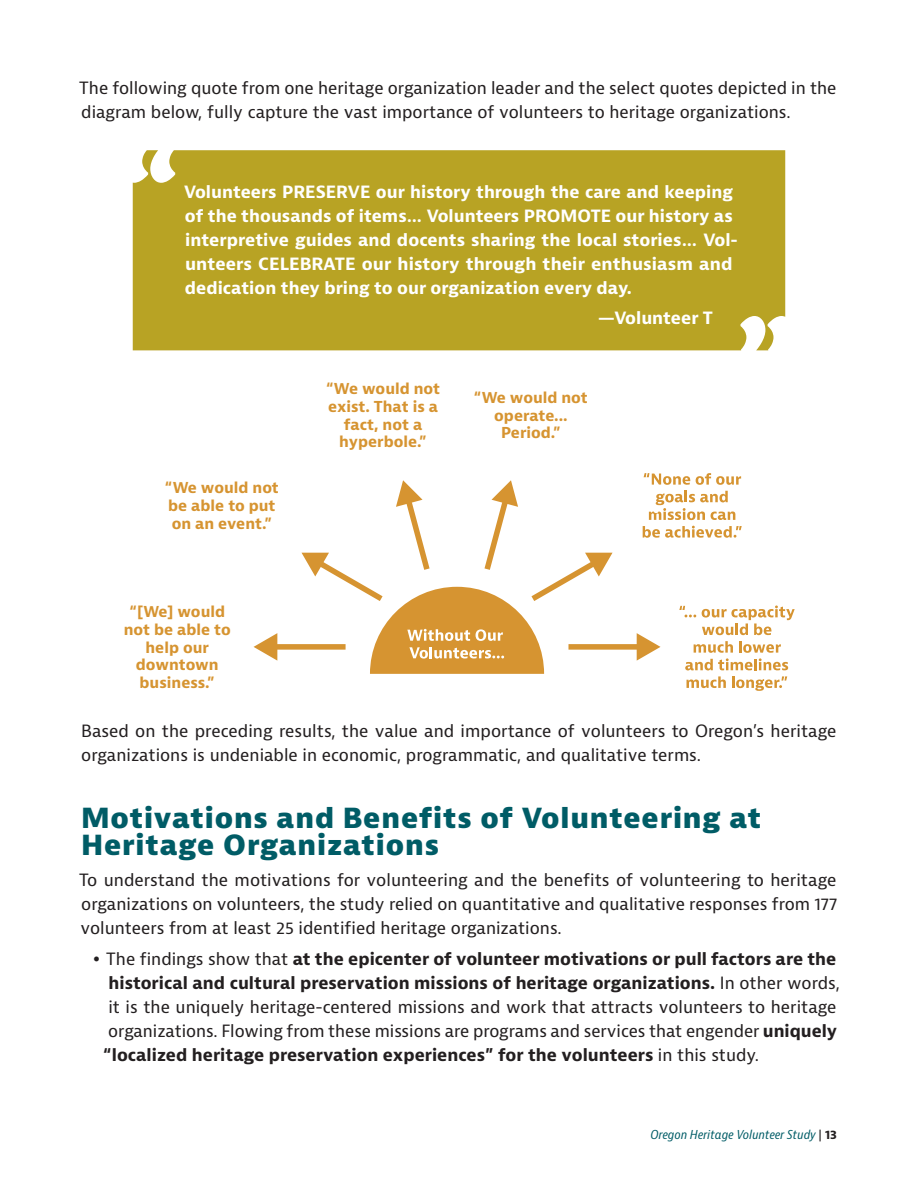
<style>
.page{position:relative;width:918px;height:1188px;background:#fff}
.page>*{position:absolute;margin:0;border:0;box-sizing:border-box;transform-origin:0 0}
.t1{font:800 27px/27px "Bernina Sans";letter-spacing:.03em;color:#005c66}
.Copy{font:16.5px/24px "Bernina Sans";color:#231f20}
.Copy-2{font:700 16.5px/24px "Bernina Sans";color:#fff}
.t2{font:700 16.5px "Bernina Sans";color:#231f20}
.t3{font:700 14.7px/17.7px "Bernina Sans";color:#d69431;text-align:center}
.t4{font:italic condensed 12px "Bernina Sans";color:#005c66}
.s1{font-weight:400}
.s2{font-weight:700}
.s3{font-style:normal;font-stretch:normal;color:#231f20}
.s4{font-weight:700;font-style:normal;font-stretch:normal;color:#231f20}
</style>
<div class="page">
<div style="left:568px;top:644px;width:73px;height:6px;background:#d69431"></div>
<svg style="left:637px;top:633px;width:24px;height:28px"></svg>
<svg style="left:302px;top:480px;width:311px;height:194px"></svg>
<div style="left:273px;top:644px;width:73px;height:6px;background:#d69431"></div>
<svg style="left:254px;top:633px;width:23px;height:28px"></svg>
<svg style="left:644px;top:473px;width:46px;height:12px"></svg>
<svg style="left:696px;top:473px;width:45px;height:12px"></svg>
<svg style="left:649px;top:491px;width:87px;height:29px"></svg>
<svg style="left:643px;top:526px;width:99px;height:12px"></svg>
<svg style="left:679px;top:606px;width:17px;height:11px"></svg>
<svg style="left:702px;top:605px;width:93px;height:30px"></svg>
<svg style="left:685px;top:641px;width:103px;height:50px"></svg>
<div style="left:133px;top:150px;width:652px;height:200px;background:#b8a324"></div>
<p class="Copy" style="left:79px;top:77px;width:759px">The following quote from one heritage organization leader and the select quotes depicted in the diagram below, fully capture the vast importance of volunteers to heritage organizations.</p>
<p class="Copy-2" style="left:184px;top:180px;width:555px">Volunteers PRESERVE our history through the care and keeping of the thousands of items… Volunteers PROMOTE our history as interpretive guides and docents sharing the local stories… Vol&shy;unteers CELEBRATE our history through their enthusiasm and dedication they bring to our organization every day.</p>
<p class="Copy-2" style="left:598px;top:306px;width:117px">—Volunteer T</p>
<p class="t3" style="left:165px;top:480px;width:116px;text-align:left">“We would not be able to put on an event.”</p>
<p class="t3" style="left:326px;top:380px;width:116px">“We would not exist. That is a fact, not a hyperbole.”</p>
<p class="t3" style="left:474px;top:389px;width:116px">“We would not operate...<br>Period.”</p>
<p class="t3" style="left:124px;top:603px;width:109px">“[We] would not be able to help our downtown business.”</p>
<p class="Copy" style="left:81px;top:719px;width:757px">Based on the preceding results, the value and importance of volunteers to Oregon’s heritage organizations is undeniable in economic, programmatic, and qualitative terms.</p>
<p class="t1" style="left:81px;top:805px;width:682px">Motivations and Benefits of Volunteering at<br>Heritage Organizations</p>
<p class="Copy" style="left:79px;top:868px;width:760px;text-align:justify">To understand the motivations for volunteering and the benefits of volunteering to heritage organizations on volunteers, the study relied on quantitative and qualitative responses from 177 volunteers from at least 25 identified heritage organizations.</p>
<p class="t2" style="left:106px;top:948px;width:732px"><span class="s1">The findings show that</span> at the epicenter of volunteer motivations or pull factors are the</p>
<p class="t2" style="left:109px;top:972px;width:733px">historical and cultural preservation missions of heritage organizations. <span class="s1">In other words,</span></p>
<p class="Copy" style="left:108px;top:995px;width:730px">it is the uniquely heritage-centered missions and work that attracts volunteers to heritage</p>
<p class="Copy" style="left:108px;top:1019px;width:730px">organizations. Flowing from these missions are programs and services that engender <span class="s2">uniquely</span></p>
<p class="t2" style="left:103px;top:1044px;width:657px">“localized heritage preservation experiences” for the volunteers <span class="s1">in this study.</span></p>
<p class="t4" style="left:651px;top:1128px;width:188px">Oregon Heritage Volunteer Study <span class="s3">|</span> <span class="s4">13</span></p>
</div>
